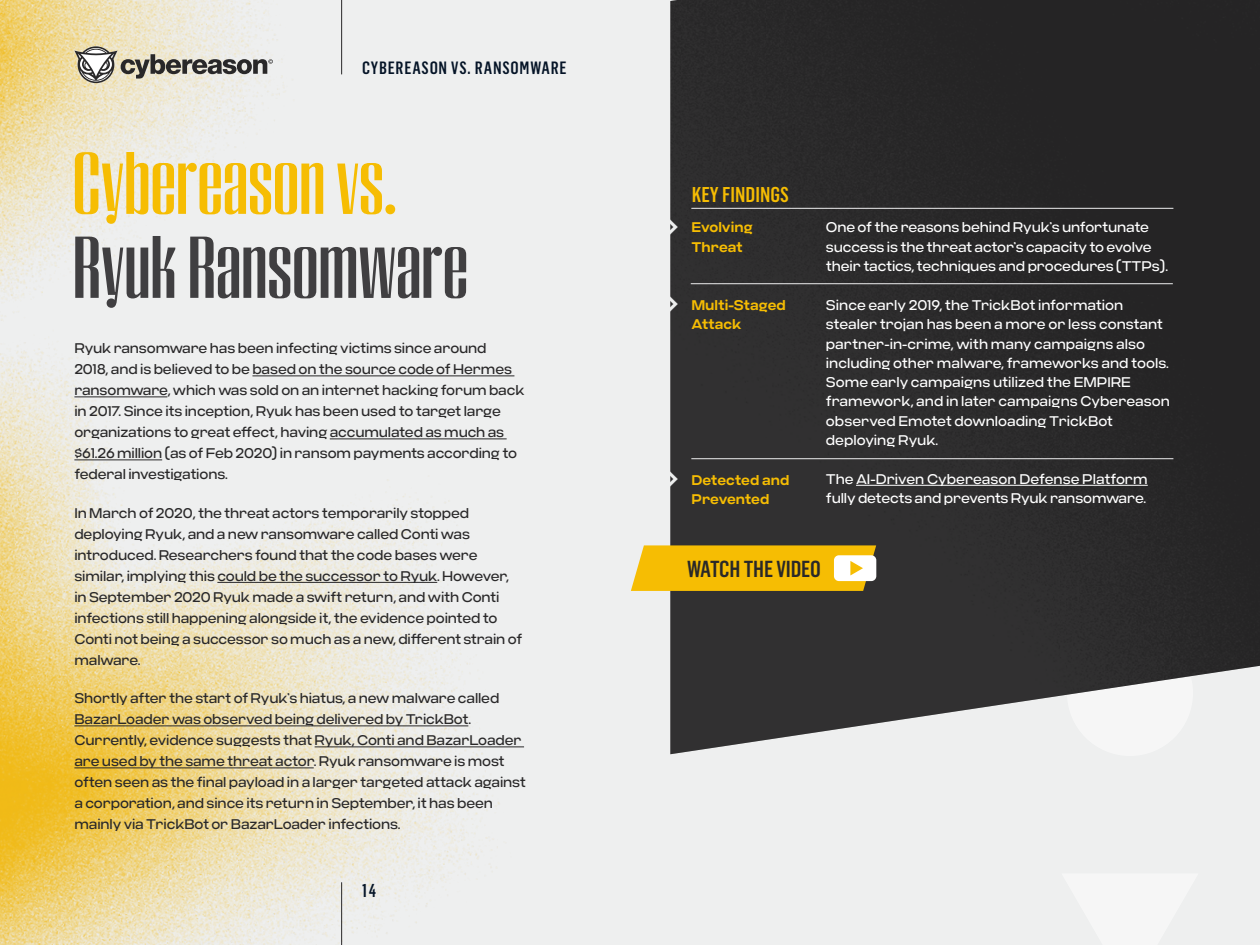
<style>
.page{position:relative;width:1260px;height:945px;background:#eeefef}
.page>*{position:absolute;margin:0;border:0;box-sizing:border-box;transform-origin:0 0}
.Headline{font:600 87.5px "Peristyle";letter-spacing:-.015em;color:#403f41}
.Headline-2{font:600 87.5px "Peristyle";letter-spacing:-.015em;color:#f6bd03}
.CALL_OUT_SUBHEAD_-_F{font:500 condensed 22.75px "Flama";letter-spacing:-.01em;color:#292829}
.CALL_OUT_SUBHEAD_-_F-2{font:500 condensed 21px "Flama";color:#f6bd03}
.t1{font:500 condensed 18.38px "Flama";color:#051427}
.t2{font:500 condensed 17.5px "Flama";letter-spacing:.04em;color:#051427}
.Body_Copy{font:14px/21px "Criteria CF";letter-spacing:-.01em;color:#292829}
.Body_Copy-2{font:14px/19.2px "Criteria CF";color:#fff}
.Body_Copy-3{font:600 14px/19.2px "Criteria CF";color:#f6bd03}
.s1{font-size:26.6px;color:#eeefef}
</style>
<div class="page">
<img style="left:0;top:0;width:672px;height:945px">
<div style="left:670px;top:0;width:590px;height:754px;background:#2b2b2b"></div>
<hr style="left:252px;top:376px;width:262px;height:1px;background:#292829">
<hr style="left:74px;top:397px;width:93px;height:1px;background:#292829">
<hr style="left:330px;top:439px;width:177px;height:1px;background:#292829">
<hr style="left:74px;top:460px;width:88px;height:1px;background:#292829">
<hr style="left:217px;top:582px;width:220px;height:1px;background:#292829">
<hr style="left:74px;top:726px;width:394px;height:1px;background:#292829">
<hr style="left:315px;top:747px;width:209px;height:1px;background:#292829">
<hr style="left:74px;top:768px;width:240px;height:1px;background:#292829">
<hr style="left:856px;top:485px;width:292px;height:1px;background:#fff">
<hr style="left:691px;top:208px;width:482px;height:1px;background:#ededee">
<hr style="left:691px;top:283px;width:482px;height:1px;background:#ededee">
<hr style="left:691px;top:458px;width:482px;height:1px;background:#ededee">
<svg style="left:631px;top:545px;width:245px;height:46px;background:#f2c120"></svg>
<hr style="left:341px;top:882px;width:1px;height:63px;background:#292829">
<hr style="left:341px;top:0;width:1px;height:74px;background:#292829">
<svg style="left:74px;top:46px;width:199px;height:37px"></svg>
<p class="t2" style="left:362px;top:58px;width:206px">CYBEREASON VS. RANSOMWARE</p>
<p class="Headline-2" style="left:72px;top:131px;width:326px">Cybereason vs.</p>
<p class="Headline" style="left:72px;top:215px;width:398px">Ryuk Ransomware</p>
<p class="Body_Copy" style="left:74px;top:338px;width:452px">Ryuk ransomware has been infecting victims since around<br>2018, and is believed to be based on the source code of Hermes ransomware, which was sold on an internet hacking forum back in 2017. Since its inception, Ryuk has been used to target large organizations to great effect, having accumulated as much as $61.26 million (as of Feb 2020) in ransom payments according to federal investigations.</p>
<p class="Body_Copy" style="left:74px;top:503px;width:449px">In March of 2020, the threat actors temporarily stopped deploying Ryuk, and a new ransomware called Conti was introduced. Researchers found that the code bases were similar, implying this could be the successor to Ryuk. However, in September 2020 Ryuk made a swift return, and with Conti infections still happening alongside it, the evidence pointed to Conti not being a successor so much as a new, different strain of malware.</p>
<p class="Body_Copy" style="left:74px;top:688px;width:453px">Shortly after the start of Ryuk’s hiatus, a new malware called BazarLoader was observed being delivered by TrickBot.<br>Currently, evidence suggests that Ryuk, Conti and BazarLoader are used by the same threat actor. Ryuk ransomware is most often seen as the final payload in a larger targeted attack against a corporation, and since its return in September, it has been mainly via TrickBot or BazarLoader infections.</p>
<h3 class="t1" style="left:362px;top:880px;width:15px">14</h3>
<p class="CALL_OUT_SUBHEAD_-_F-2" style="left:692px;top:183px;width:99px">KEY FINDINGS</p>
<p class="Body_Copy-3" style="left:691px;top:218px;width:63px;text-indent:-30px"><span class="s1">◊</span> Evolving<br>Threat</p>
<p class="Body_Copy-3" style="left:691px;top:296px;width:96px;text-indent:-30px"><span class="s1">◊</span> Multi-Staged<br>Attack</p>
<p class="Body_Copy-3" style="left:691px;top:471px;width:100px;text-indent:-30px"><span class="s1">◊</span> Detected and<br>Prevented</p>
<p class="Body_Copy-2" style="left:826px;top:218px;width:344px">One of the reasons behind Ryuk’s unfortunate success is the threat actor’s capacity to evolve their tactics, techniques and procedures (TTPs).</p>
<p class="Body_Copy-2" style="left:826px;top:296px;width:346px">Since early 2019, the TrickBot information stealer trojan has been a more or less constant partner-in-crime, with many campaigns also including other malware, frameworks and tools.<br>Some early campaigns utilized the EMPIRE framework, and in later campaigns Cybereason observed Emotet downloading TrickBot deploying Ryuk.</p>
<p class="Body_Copy-2" style="left:826px;top:470px;width:323px">The AI-Driven Cybereason Defense Platform fully detects and prevents Ryuk ransomware.</p>
<p class="CALL_OUT_SUBHEAD_-_F" style="left:687px;top:556px;width:135px">WATCH THE VIDEO</p>
</div>
